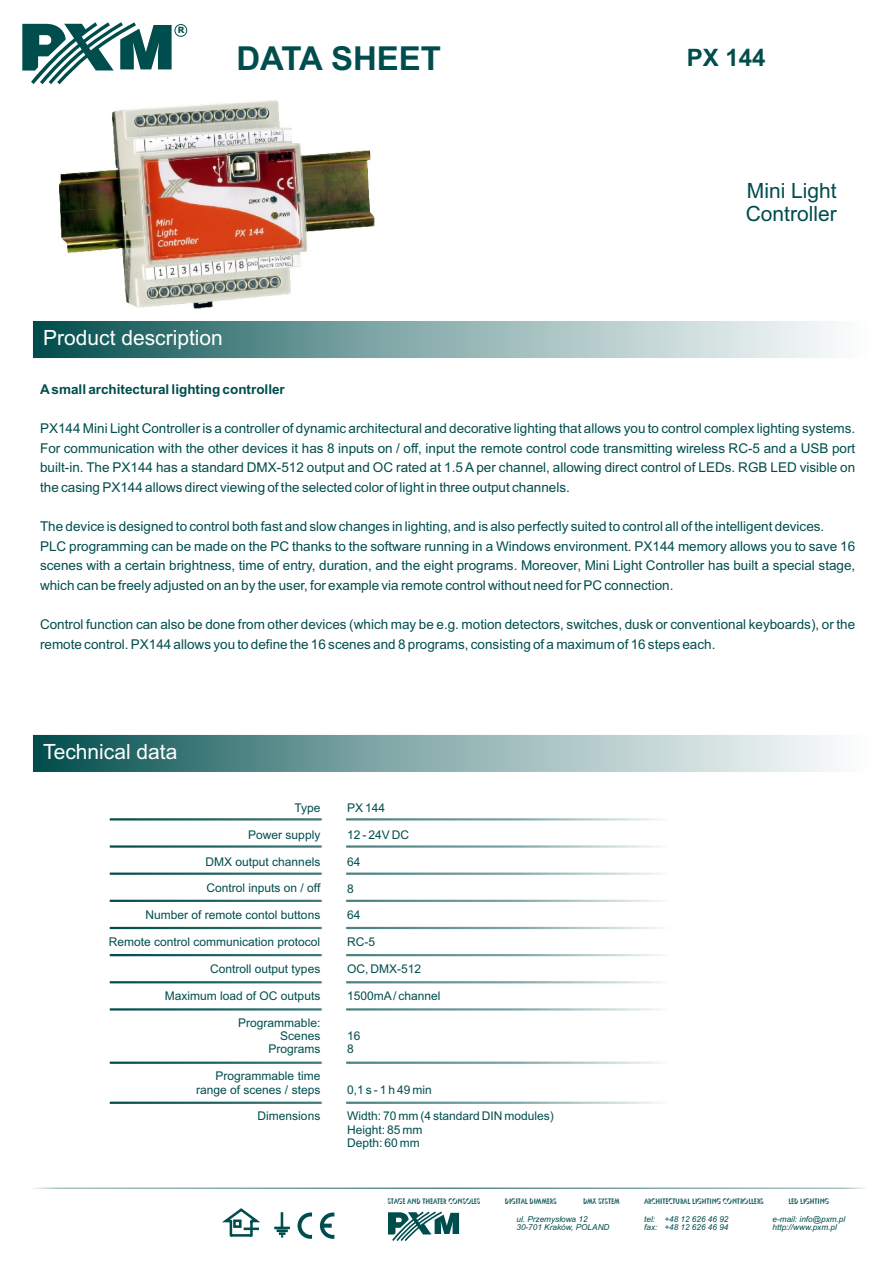
<style>
.page{position:relative;width:893px;height:1263px;background:#fff}
.page>*{position:absolute;margin:0;border:0;box-sizing:border-box;transform-origin:0 0}
.t1{font:700 33px "Arial";color:#004d4d}
.t2{font:700 24px "Arial";color:#004d4d}
.t3{font:21px "Arial";color:#fff}
.t4{font:21px/23.4px "Arial";color:#004d4d}
.t5{font:13.5px/19.6px "Arial";color:#004d4d}
.t6{font:700 13.5px "Arial";color:#004d4d}
.t7{font:12px/13.4px "Arial";color:#004d4d;text-align:right}
.t8{font:700 8.55px "Verdana";color:#004d4d}
.t9{font:italic 8.25px/8.6px "Arial";color:#004d4d}
.t10{font:7.8px "Umbrella";color:#004d4d;scale:.82 1}
</style>
<div class="page">
<svg style="left:110px;top:954px;width:559px;height:2px"></svg>
<svg style="left:110px;top:818px;width:559px;height:2px"></svg>
<svg style="left:110px;top:845px;width:559px;height:3px;background:#8aadad"></svg>
<svg style="left:110px;top:872px;width:559px;height:3px;background:#8aadad"></svg>
<svg style="left:110px;top:900px;width:559px;height:2px"></svg>
<svg style="left:110px;top:927px;width:559px;height:2px"></svg>
<svg style="left:110px;top:981px;width:559px;height:2px"></svg>
<svg style="left:110px;top:1008px;width:559px;height:2px"></svg>
<svg style="left:110px;top:1061px;width:559px;height:3px;background:#8aadad"></svg>
<svg style="left:110px;top:1101px;width:559px;height:3px;background:#8aadad"></svg>
<svg style="left:322px;top:818px;width:24px;height:286px"></svg>
<svg style="left:22px;top:22px;width:150px;height:62px"></svg>
<div style="left:175px;top:24px;width:12px;height:13px;border:1px solid #004d4d;border-radius:50%"></div>
<svg style="left:32px;top:321px;width:802px;height:38px;background:#88acac"></svg>
<svg style="left:32px;top:734px;width:802px;height:38px;background:#88acac"></svg>
<svg style="left:33px;top:1188px;width:833px;height:1px"></svg>
<svg style="left:222px;top:1208px;width:39px;height:29px"></svg>
<div style="left:233px;top:1219px;width:9px;height:9px;border:3px solid #004d4d"></div>
<hr style="left:244px;top:1227px;width:15px;height:3px;background:#004d4d">
<svg style="left:277px;top:1212px;width:11px;height:25px"></svg>
<hr style="left:274px;top:1226px;width:16px;height:3px;background:#004d4d">
<svg style="left:388px;top:1211px;width:71px;height:30px"></svg>
<svg style="left:320px;top:1212px;width:14px;height:27px"></svg>
<svg style="left:298px;top:1212px;width:14px;height:27px"></svg>
<img style="left:59px;top:100px;width:316px;height:209px">
<p class="t8" style="left:178px;top:27px;width:8px">R</p>
<h1 class="t1" style="left:236px;top:45px;width:206px">DATA SHEET</h1>
<h2 class="t2" style="left:687px;top:48px;width:80px">PX 144</h2>
<h3 class="t3" style="left:43px;top:330px;width:181px">Product description</h3>
<h3 class="t4" style="left:746px;top:181px;width:93px">Mini Light<br>Controller</h3>
<p class="t6" style="left:40px;top:384px;width:246px">Asmall architectural lighting controller</p>
<p class="t5" style="left:40px;top:420px;width:817px;text-align:justify">PX144 Mini Light Controller is a controller of dynamic architectural and decorative lighting that allows you to control complex lighting systems.<br>For communication with the other devices it has 8 inputs on / off, input the remote control code transmitting wireless RC-5 and a USB port built-in. The PX144 has a standard DMX-512 output and OC rated at 1.5 A per channel, allowing direct control of LEDs. RGB LED visible on the casing PX144 allows direct viewing of the selected color of light in three output channels.</p>
<p class="t5" style="left:40px;top:518px;width:817px">The device is designed to control both fast and slow changes in lighting, and is also perfectly suited to control all of the intelligent devices.<br>PLC programming can be made on the PC thanks to the software running in a Windows environment. PX144 memory allows you to save 16 scenes with a certain brightness, time of entry, duration, and the eight programs. Moreover, Mini Light Controller has built a special stage, which can be freely adjusted on an by the user, for example via remote control without need for PC connection.</p>
<p class="t5" style="left:40px;top:616px;width:817px">Control function can also be done from other devices (which may be e.g. motion detectors, switches, dusk or conventional keyboards), or the remote control. PX144 allows you to define the 16 scenes and 8 programs, consisting of a maximum of 16 steps each.</p>
<h3 class="t3" style="left:43px;top:744px;width:136px">Technical data</h3>
<p class="t7" style="left:294px;top:802px;width:28px">Type</p>
<p class="t7" style="left:248px;top:829px;width:74px">Power supply</p>
<p class="t7" style="left:206px;top:856px;width:116px">DMX output channels</p>
<p class="t7" style="left:206px;top:883px;width:115px">Control inputs on / off</p>
<p class="t7" style="left:146px;top:909px;width:176px">Number of remote contol buttons</p>
<p class="t7" style="left:109px;top:936px;width:213px">Remote control communication protocol</p>
<p class="t7" style="left:210px;top:963px;width:112px">Controll output types</p>
<p class="t7" style="left:165px;top:990px;width:157px">Maximum load of OC outputs</p>
<p class="t7" style="left:238px;top:1017px;width:84px">Programmable:<br>Scenes<br>Programs</p>
<p class="t7" style="left:196px;top:1070px;width:126px">Programmable time range of scenes / steps</p>
<p class="t7" style="left:258px;top:1110px;width:64px">Dimensions</p>
<p class="t7" style="left:347px;top:802px;width:40px">PX 144</p>
<p class="t7" style="left:347px;top:829px;width:64px">12 - 24V DC</p>
<p class="t7" style="left:347px;top:856px;width:15px">64</p>
<p class="t7" style="left:347px;top:883px;width:8px">8</p>
<p class="t7" style="left:347px;top:909px;width:15px">64</p>
<p class="t7" style="left:347px;top:936px;width:29px">RC-5</p>
<p class="t7" style="left:347px;top:963px;width:76px">OC, DMX-512</p>
<p class="t7" style="left:347px;top:990px;width:95px">1500mA/ channel</p>
<p class="t7" style="left:347px;top:1030px;width:15px;text-align:left">16<br>8</p>
<p class="t7" style="left:347px;top:1084px;width:86px">0,1 s - 1 h 49 min</p>
<p class="t7" style="left:347px;top:1111px;width:208px;text-align:left">Width: 70 mm (4 standard DIN modules)<br>Height: 85 mm<br>Depth: 60 mm</p>
<p class="t10" style="left:387px;top:1197px;width:115px">STAGE AND THEATER CONSOLES</p>
<p class="t10" style="left:505px;top:1197px;width:65px">DIGITAL DIMMERS</p>
<p class="t10" style="left:583px;top:1197px;width:46px">DMX SYSTEM</p>
<p class="t10" style="left:644px;top:1197px;width:148px">ARCHITECTURAL LIGHTING CONTROLLERS</p>
<p class="t10" style="left:788px;top:1197px;width:51px">LED LIGHTING</p>
<p class="t9" style="left:644px;top:1215px;width:86px">tel: +48 12 626 46 92 fax: +48 12 626 46 94</p>
<p class="t9" style="left:773px;top:1215px;width:74px">e-mail: info@pxm.pl http://www.pxm.pl</p>
<p class="t9" style="left:516px;top:1215px;width:95px">ul. Przemysłowa 12<br>30-701 Kraków, POLAND</p>
</div>
